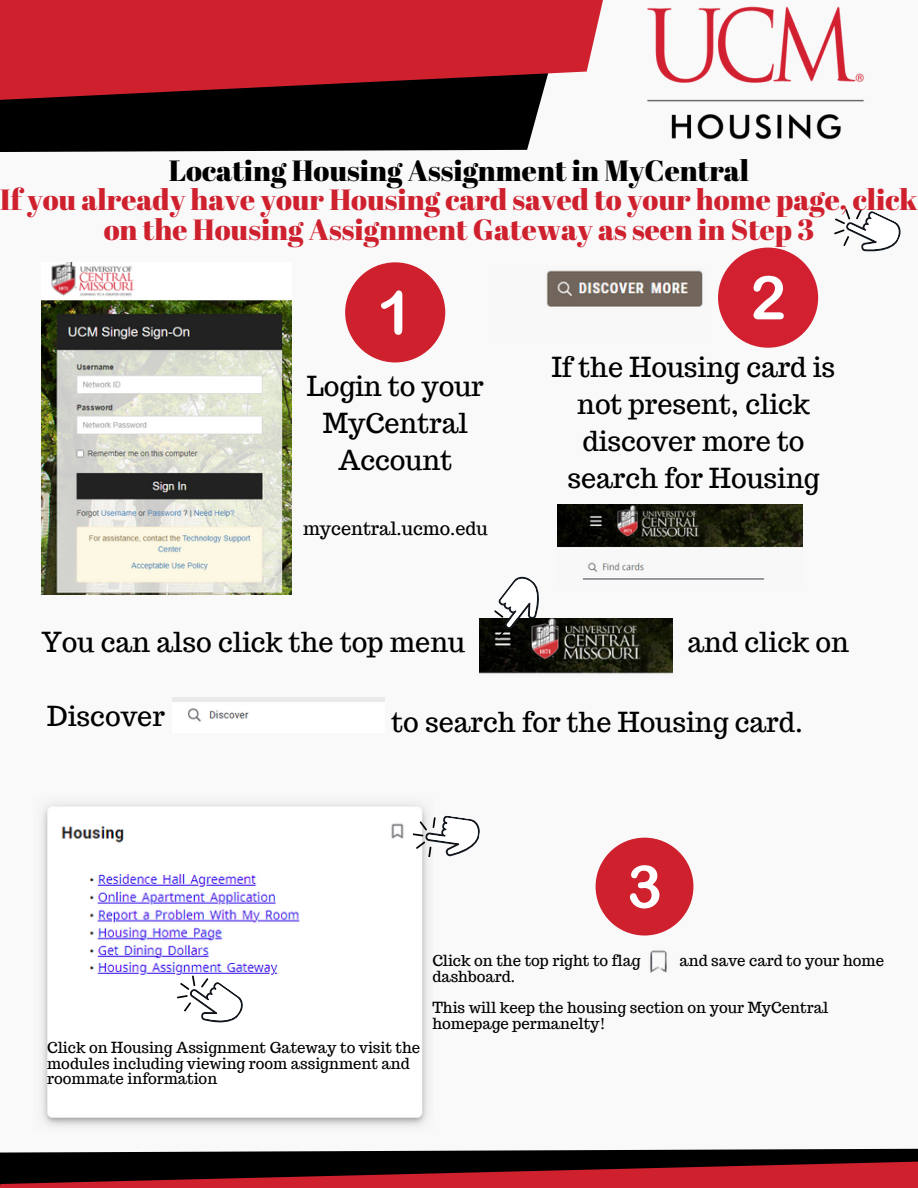
<style>
.page{position:relative;width:918px;height:1188px;background:#f9f9f9}
.page>*{position:absolute;margin:0;border:0;box-sizing:border-box;transform-origin:0 0}
.t1{font:29.25px/29.2px "Abril Fatface";color:#cf202e;text-align:center}
.t2{font:29.25px "Abril Fatface";color:#000}
.t3{font:27px/37.2px "Trocchi";color:#000;text-align:center}
.t4{font:18px "Trocchi";color:#000}
.t5{font:15px/15.8px "Trocchi";color:#000}
</style>
<div class="page">
<svg style="left:0;top:0;width:603px;height:152px;fill:#cf202e"></svg>
<svg style="left:0;top:1148px;width:918px;height:40px;fill:#000"></svg>
<img style="left:647px;top:6px;width:217px;height:134px">
<img style="left:41px;top:262px;width:250px;height:332px">
<div style="left:345px;top:262px;width:100px;height:100px;background:#cf202e;border-radius:50%"></div>
<svg style="left:381px;top:290px;width:21px;height:45px"></svg>
<div style="left:718px;top:248px;width:100px;height:100px;background:#d22030;border-radius:50%"></div>
<svg style="left:753px;top:276px;width:31px;height:43px"></svg>
<svg style="left:834px;top:209px;width:67px;height:43px"></svg>
<img style="left:546px;top:270px;width:157px;height:37px">
<img style="left:558px;top:505px;width:245px;height:75px">
<img style="left:480px;top:618px;width:192px;height:56px">
<svg style="left:488px;top:576px;width:64px;height:67px"></svg>
<img style="left:172px;top:697px;width:213px;height:25px">
<img style="left:42px;top:803px;width:386px;height:323px">
<svg style="left:413px;top:813px;width:67px;height:47px"></svg>
<img style="left:650px;top:950px;width:17px;height:23px">
<div style="left:596px;top:838px;width:97px;height:98px;background:#cf202e;border-radius:50%"></div>
<svg style="left:630px;top:865px;width:29px;height:43px"></svg>
<svg style="left:177px;top:972px;width:71px;height:63px"></svg>
<p class="t2" style="left:169px;top:150px;width:582px">Locating Housing Assignment in MyCentral</p>
<p class="t1" style="left:0;top:185px;width:919px">If you already have your Housing card saved to your home page, click on the Housing Assignment Gateway as seen in Step 3</p>
<p class="t3" style="left:307px;top:368px;width:179px">Login to your<br>MyCentral<br>Account</p>
<p class="t4" style="left:303px;top:516px;width:186px">mycentral.ucmo.edu</p>
<p class="t3" style="left:41px;top:623px;width:425px">You can also click the top menu</p>
<p class="t3" style="left:552px;top:348px;width:285px">If the Housing card is not present, click discover more to search for Housing</p>
<p class="t3" style="left:687px;top:623px;width:163px">and click on</p>
<p class="t3" style="left:47px;top:697px;width:119px">Discover</p>
<p class="t3" style="left:391px;top:704px;width:413px">to search for the Housing card.</p>
<p class="t5" style="left:47px;top:1039px;width:375px">Click on Housing Assignment Gateway to visit the</p>
<p class="t5" style="left:47px;top:1055px;width:364px">modules including viewing room assignment and</p>
<p class="t5" style="left:47px;top:1071px;width:172px">roommate information</p>
<p class="t5" style="left:432px;top:953px;width:210px">Click on the top right to flag</p>
<p class="t5" style="left:679px;top:953px;width:206px">and save card to your home</p>
<p class="t5" style="left:432px;top:969px;width:84px">dashboard.</p>
<p class="t5" style="left:432px;top:1000px;width:397px">This will keep the housing section on your MyCentral homepage permanelty!</p>
</div>
